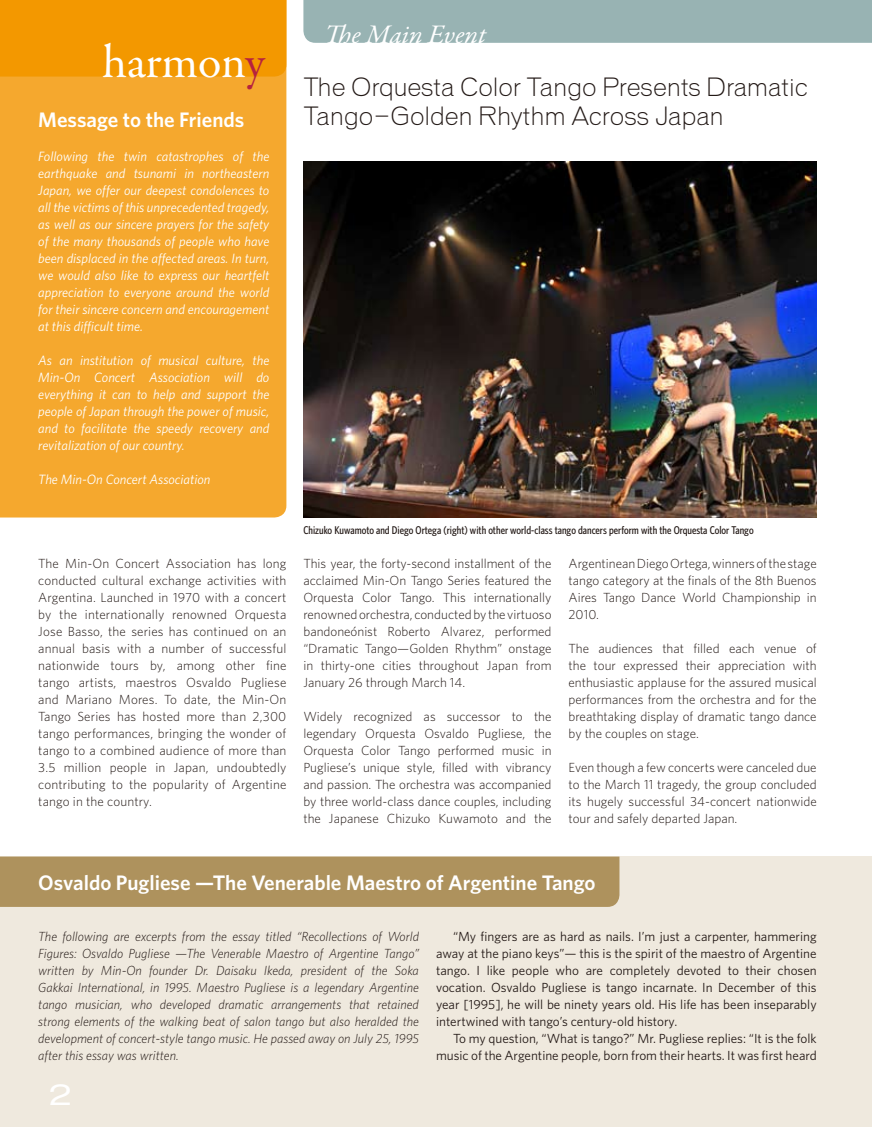
<style>
.page{position:relative;width:872px;height:1127px;background:#fff}
.page>*{position:absolute;margin:0;border:0;box-sizing:border-box;transform-origin:0 0}
.t1{font:48px "Garamond Premr Pro";letter-spacing:-.01em;color:#fff}
.t2{font:italic 27px "Garamond Premr Pro";color:#fff}
.t3{font:expanded 27px "Vonnes";color:#fff}
.t4{font:300 24px/28.8px "Vonnes";letter-spacing:.01em;color:#231916}
.t5{font:600 21px "Whitney HTF";color:#fff}
.t6{font:italic 13.5px/17px "Whitney HTF";color:#fff;text-align:justify}
.t7{font:300 13.2px/17px "Whitney HTF";color:#231916;text-align:justify}
.t8{font:italic 300 13.2px/17px "Whitney HTF";color:#231916;text-align:justify}
.t9{font:13.2px/17px "Whitney HTF";color:#231916;text-align:justify}
.t10{font:500 condensed 11.25px "Whitney HTF";color:#231916}
.s1{color:#b6223f}
</style>
<div class="page">
<div style="left:0;top:856px;width:872px;height:271px;background:#efe9de"></div>
<div style="left:0;top:77px;width:286px;height:440px;background:#f5a82e"></div>
<img style="left:303px;top:161px;width:513px;height:356px">
<div style="left:0;top:0;width:286px;height:77px;background:#f39800"></div>
<div style="left:303px;top:0;width:569px;height:43px;background:#98b3b3"></div>
<div style="left:0;top:856px;width:619px;height:51px;background:#ae925d"></div>
<h1 class="t1" style="left:103px;top:33px;width:164px">harmon<span class="s1">y</span></h1>
<h3 class="t5" style="left:38px;top:107px;width:208px">Message to the Friends</h3>
<p class="t6" style="left:38px;top:148px;width:233px">Following the twin catastrophes of the earthquake and tsunami in northeastern Japan, we offer our deepest condolences to all the victims of this unprecedented tragedy, as well as our sincere prayers for the safety of the many thousands of people who have been displaced in the affected areas. In turn, we would also like to express our heartfelt appreciation to everyone around the world for their sincere concern and encouragement at this difficult time.</p>
<p class="t6" style="left:38px;top:351px;width:233px">As an institution of musical culture, the Min-On Concert Association will do everything it can to help and support the people of Japan through the power of music, and to facilitate the speedy recovery and revitalization of our country.</p>
<p class="t6" style="left:38px;top:470px;width:174px">The Min-On Concert Association</p>
<h2 class="t2" style="left:325px;top:17px;width:163px">The Main Event</h2>
<h3 class="t4" style="left:303px;top:73px;width:506px">The Orquesta Color Tango Presents Dramatic<br>Tango—Golden Rhythm Across Japan</h3>
<p class="t10" style="left:303px;top:524px;width:452px">Chizuko Kuwamoto and Diego Ortega (right) with other world-class tango dancers perform with the Orquesta Color Tango</p>
<p class="t7" style="left:38px;top:555px;width:250px">The Min-On Concert Association has long conducted cultural exchange activities with Argentina. Launched in 1970 with a concert by the internationally renowned Orquesta Jose Basso, the series has continued on an annual basis with a number of successful nationwide tours by, among other fine tango artists, maestros Osvaldo Pugliese and Mariano Mores. To date, the Min-On Tango Series has hosted more than 2,300 tango performances, bringing the wonder of tango to a combined audience of more than 3.5 million people in Japan, undoubtedly contributing to the popularity of Argentine tango in the country.</p>
<p class="t7" style="left:303px;top:555px;width:250px">This year, the forty-second installment of the acclaimed Min-On Tango Series featured the Orquesta Color Tango. This internationally renowned orchestra, conducted by the virtuoso bandoneónist Roberto Alvarez, performed “Dramatic Tango—Golden Rhythm” onstage in thirty-one cities throughout Japan from January 26 through March 14.</p>
<p class="t7" style="left:303px;top:708px;width:250px">Widely recognized as successor to the legendary Orquesta Osvaldo Pugliese, the Orquesta Color Tango performed music in Pugliese’s unique style, filled with vibrancy and passion. The orchestra was accompanied by three world-class dance couples, including the Japanese Chizuko Kuwamoto and the</p>
<p class="t7" style="left:568px;top:555px;width:250px">Argentinean Diego Ortega, winners of the stage tango category at the finals of the 8th Buenos Aires Tango Dance World Championship in 2010.</p>
<p class="t7" style="left:568px;top:640px;width:250px">The audiences that filled each venue of the tour expressed their appreciation with enthusiastic applause for the assured musical performances from the orchestra and for the breathtaking display of dramatic tango dance by the couples on stage.</p>
<p class="t7" style="left:568px;top:758px;width:250px">Even though a few concerts were canceled due to the March 11 tragedy, the group concluded its hugely successful 34-concert nationwide tour and safely departed Japan.</p>
<h3 class="t5" style="left:38px;top:870px;width:559px">Osvaldo Pugliese —The Venerable Maestro of Argentine Tango</h3>
<p class="t8" style="left:38px;top:928px;width:382px">The following are excerpts from the essay titled “Recollections of World Figures: Osvaldo Pugliese —The Venerable Maestro of Argentine Tango” written by Min-On founder Dr. Daisaku Ikeda, president of the Soka Gakkai International, in 1995. Maestro Pugliese is a legendary Argentine tango musician, who developed dramatic arrangements that retained strong elements of the walking beat of salon tango but also heralded the development of concert-style tango music. He passed away on July 25, 1995 after this essay was written.</p>
<p class="t9" style="left:436px;top:928px;width:382px;text-indent:17px">“My fingers are as hard as nails. I’m just a carpenter, hammering away at the piano keys”— this is the spirit of the maestro of Argentine tango. I like people who are completely devoted to their chosen vocation. Osvaldo Pugliese is tango incarnate. In December of this year [1995], he will be ninety years old. His life has been inseparably intertwined with tango’s century-old history.</p>
<p class="t9" style="left:436px;top:1029px;width:382px;text-align:right">To my question, “What is tango?” Mr. Pugliese replies: “It is the folk music of the Argentine people, born from their hearts. It was first heard</p>
<h2 class="t3" style="left:49px;top:1078px;width:24px">2</h2>
</div>
